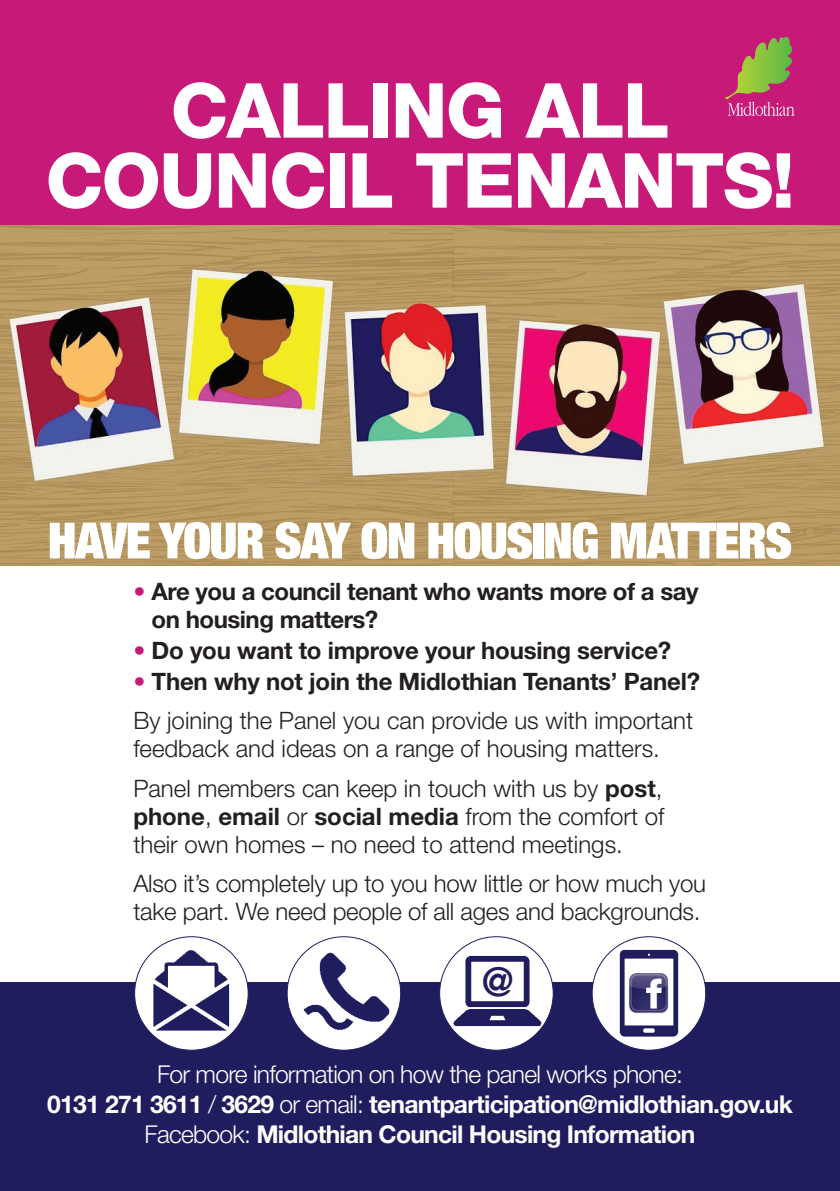
<style>
.page{position:relative;width:840px;height:1191px;background:#fff}
.page>*{position:absolute;margin:0;border:0;box-sizing:border-box;transform-origin:0 0}
.t1{font:800 76px "Helvetica Neue";letter-spacing:-.02em;color:#fff}
.t2{font:900 expanded 50px "Helvetica Neue";letter-spacing:-.03em;color:#fff}
.t3{font:700 40px "Helvetica Neue";color:#1f1d5d}
.t4{font:700 24.6px "Helvetica Neue";letter-spacing:-.03em;color:#fff}
.t5{font:300 24.6px "Helvetica Neue";letter-spacing:-.03em;color:#fff}
.t6{font:300 24px/28px "Helvetica Neue";color:#231f20}
.t7{font:700 24px/28px "Helvetica Neue";letter-spacing:-.01em;color:#231f20}
.s1{color:#c71a78}
.s2{font-weight:700}
.s3{font-weight:300}
</style>
<div class="page">
<div style="left:0;top:982px;width:839px;height:209px;background:#1f1d5d"></div>
<img style="left:0;top:224px;width:839px;height:342px">
<div style="left:439px;top:936px;width:114px;height:114px;background:#fff;border-radius:50%"></div>
<img style="left:451px;top:953px;width:92px;height:74px">
<div style="left:478px;top:965px;width:41px;height:31px;background:#fff"></div>
<div style="left:591px;top:936px;width:114px;height:114px;background:#fff;border-radius:50%"></div>
<img style="left:615px;top:947px;width:66px;height:92px">
<div style="left:134px;top:936px;width:114px;height:114px;background:#fff;border-radius:50%"></div>
<img style="left:150px;top:947px;width:82px;height:85px">
<div style="left:173px;top:968px;width:36px;height:31px;background:#fff;border-radius:50%"></div>
<div style="left:287px;top:936px;width:113px;height:114px;background:#fff;border-radius:50%"></div>
<img style="left:299px;top:944px;width:97px;height:92px">
<div style="left:0;top:0;width:839px;height:224px;background:#c71a78"></div>
<svg style="left:725px;top:37px;width:69px;height:79px"></svg>
<p class="t1" style="left:170px;top:65px;width:500px">CALLING ALL</p>
<p class="t1" style="left:45px;top:135px;width:750px">COUNCIL TENANTS!</p>
<p class="t2" style="left:48px;top:508px;width:745px">HAVE YOUR SAY ON HOUSING MATTERS</p>
<p class="t7" style="left:151px;top:577px;width:548px;text-indent:-18px"><span class="s1">•</span> Are you a council tenant who wants more of a say on housing matters?</p>
<p class="t7" style="left:133px;top:636px;width:539px"><span class="s1">•</span> Do you want to improve your housing service?</p>
<p class="t7" style="left:133px;top:666px;width:568px"><span class="s1">•</span> Then why not join the Midlothian Tenants’ Panel?</p>
<p class="t6" style="left:133px;top:706px;width:561px">By joining the Panel you can provide us with important feedback and ideas on a range of housing matters.</p>
<p class="t6" style="left:133px;top:773px;width:532px;text-align:justify">Panel members can keep in touch with us by <span class="s2">post</span>, <span class="s2">phone</span>, <span class="s2">email</span> or <span class="s2">social media</span> from the comfort of their own homes – no need to attend meetings.</p>
<p class="t6" style="left:133px;top:869px;width:574px">Also it’s completely up to you how little or how much you take part. We need people of all ages and backgrounds.</p>
<p class="t3" style="left:481px;top:957px;width:33px">@</p>
<p class="t5" style="left:157px;top:1059px;width:527px">For more information on how the panel works phone:</p>
<p class="t4" style="left:47px;top:1088px;width:746px">0131 271 3611 <span class="s3">/</span> 3629 <span class="s3">or email:</span> tenantparticipation@midlothian.gov.uk</p>
<p class="t4" style="left:144px;top:1118px;width:552px"><span class="s3">Facebook:</span> Midlothian Council Housing Information</p>
</div>
